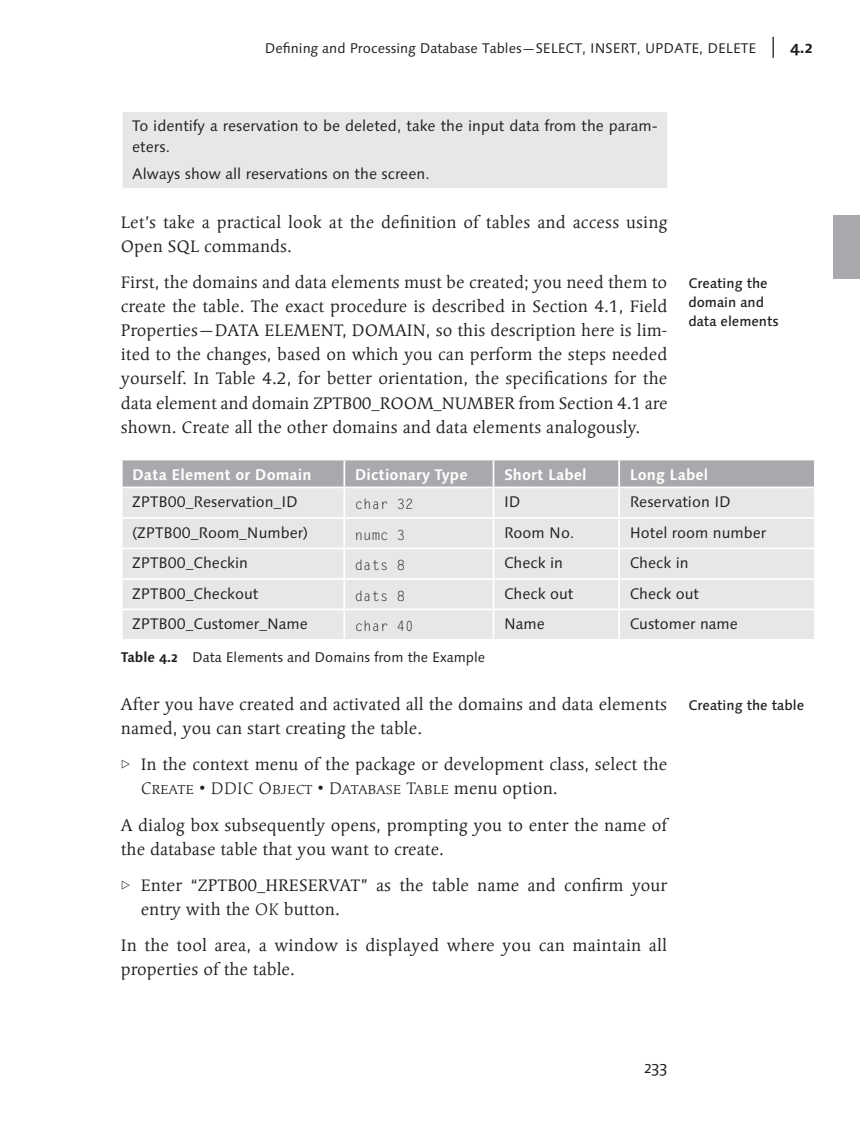
<style>
.page{position:relative;width:860px;height:1124px;background:#fff}
.page>*{position:absolute;margin:0;border:0;box-sizing:border-box;transform-origin:0 0}
.t1{font:16.62px/24px "Linotype Syntax Serif";color:#231f20}
.t2{font:300 16.62px "Linotype Syntax Serif SC";color:#231f20}
.t3{font:16.62px "Linotype Syntax Os F";color:#231f20}
.t4{font:700 16.62px "Linotype Syntax Os F";color:#231f20}
.t5{font:15.4px/20.7px "Linotype Syntax";color:#231f20}
.t6{font:700 15.4px "Linotype Syntax";letter-spacing:.005em;color:#fff}
.t7{font:14px "Linotype Syntax";color:#231f20}
.t8{font:500 14px/19.2px "Linotype Syntax";color:#231f20}
.t9{font:14px "Letter Gothic LT";color:#231f20}
.s1{font-family:"Linotype Syntax Os F";font-weight:700}
.s2{font-family:"European Pi Three";font-size:11.38px}
.s3{font-family:"Linotype Syntax Serif";font-weight:400;font-size:12.25px}
.s4{font-family:"Linotype Syntax Serif";font-weight:400}
.s5{font-family:"Linotype Syntax Serif SC";font-weight:300}
</style>
<div class="page">
<svg style="left:772px;top:37px;width:1px;height:21px"></svg>
<div style="left:833px;top:215px;width:26px;height:63px;background:#a8a9ad"></div>
<div style="left:122px;top:111px;width:546px;height:78px;background:#e6e7e9"></div>
<hr style="left:121px;top:110px;width:547px;height:2px;background:#fff">
<hr style="left:667px;top:112px;width:1px;height:76px;background:#fff">
<hr style="left:121px;top:188px;width:547px;height:2px;background:#fff">
<svg style="left:122px;top:460px;width:692px;height:179px;background:#dedfe1"></svg>
<hr style="left:813px;top:460px;width:2px;height:26px;background:#fff">
<hr style="left:121px;top:486px;width:223px;height:2px;background:#fff">
<hr style="left:344px;top:486px;width:149px;height:2px;background:#fff">
<hr style="left:493px;top:486px;width:126px;height:2px;background:#fff">
<hr style="left:619px;top:486px;width:196px;height:2px;background:#fff">
<p class="t7" style="left:265px;top:40px;width:492px">Defining and Processing Database Tables—SELECT, INSERT, UPDATE, DELETE</p>
<p class="t4" style="left:790px;top:36px;width:24px">4.2</p>
<p class="t5" style="left:132px;top:116px;width:527px">To identify a reservation to be deleted, take the input data from the param&shy;eters.</p>
<p class="t5" style="left:132px;top:163px;width:299px">Always show all reservations on the screen.</p>
<p class="t1" style="left:121px;top:211px;width:548px">Let’s take a practical look at the definition of tables and access using<br>Open SQL commands.</p>
<p class="t1" style="left:121px;top:271px;width:548px;text-align:justify">First, the domains and data elements must be created; you need them to create the table. The exact procedure is described in Section 4.1, Field Properties—DATA ELEMENT, DOMAIN, so this description here is lim&shy;ited to the changes, based on which you can perform the steps needed yourself. In Table 4.2, for better orientation, the specifications for the data element and domain ZPTB00_ROOM_NUMBER from Section 4.1 are shown. Create all the other domains and data elements analogously.</p>
<p class="t6" style="left:132px;top:464px;width:181px">Data Element or Domain</p>
<p class="t6" style="left:355px;top:464px;width:114px">Dictionary Type</p>
<p class="t6" style="left:504px;top:464px;width:84px">Short Label</p>
<p class="t6" style="left:629px;top:464px;width:80px">Long Label</p>
<p class="t5" style="left:132px;top:492px;width:167px">ZPTB00_Reservation_ID</p>
<p class="t9" style="left:355px;top:496px;width:60px">char 32</p>
<p class="t5" style="left:504px;top:492px;width:18px">ID</p>
<p class="t5" style="left:629px;top:492px;width:103px">Reservation ID</p>
<p class="t5" style="left:132px;top:522px;width:177px">(ZPTB00_Room_Number)</p>
<p class="t9" style="left:355px;top:526px;width:52px">numc 3</p>
<p class="t5" style="left:504px;top:522px;width:72px">Room No.</p>
<p class="t5" style="left:629px;top:522px;width:138px">Hotel room number</p>
<p class="t5" style="left:132px;top:553px;width:117px">ZPTB00_Checkin</p>
<p class="t9" style="left:355px;top:557px;width:52px">dats 8</p>
<p class="t5" style="left:504px;top:553px;width:60px">Check in</p>
<p class="t5" style="left:629px;top:553px;width:60px">Check in</p>
<p class="t5" style="left:132px;top:583px;width:128px">ZPTB00_Checkout</p>
<p class="t9" style="left:355px;top:587px;width:52px">dats 8</p>
<p class="t5" style="left:504px;top:583px;width:71px">Check out</p>
<p class="t5" style="left:629px;top:583px;width:71px">Check out</p>
<p class="t5" style="left:132px;top:614px;width:177px">ZPTB00_Customer_Name</p>
<p class="t9" style="left:355px;top:618px;width:60px">char 40</p>
<p class="t5" style="left:504px;top:614px;width:42px">Name</p>
<p class="t5" style="left:629px;top:614px;width:110px">Customer name</p>
<p class="t7" style="left:121px;top:648px;width:366px"><span class="s1">Table 4.2</span> Data Elements and Domains from the Example</p>
<p class="t1" style="left:121px;top:692px;width:547px">After you have created and activated all the domains and data elements named, you can start creating the table.</p>
<p class="t1" style="left:121px;top:753px;width:547px"><span class="s2">e</span> In the context menu of the package or development class, select the</p>
<p class="t2" style="left:141px;top:778px;width:418px">Create <span class="s3">•</span> DDIC Object <span class="s3">•</span> Database Table <span class="s4">menu option.</span></p>
<p class="t1" style="left:121px;top:813px;width:547px">A dialog box subsequently opens, prompting you to enter the name of the database table that you want to create.</p>
<p class="t1" style="left:141px;top:873px;width:528px;text-indent:-20px"><span class="s2">e</span> Enter “ZPTB00_HRESERVAT” as the table name and confirm your entry with the <span class="s5">OK</span> button.</p>
<p class="t1" style="left:121px;top:933px;width:547px">In the tool area, a window is displayed where you can maintain all properties of the table.</p>
<p class="t8" style="left:688px;top:273px;width:92px">Creating the domain and data elements</p>
<p class="t8" style="left:688px;top:695px;width:117px">Creating the table</p>
<p class="t3" style="left:644px;top:1057px;width:24px">233</p>
</div>
